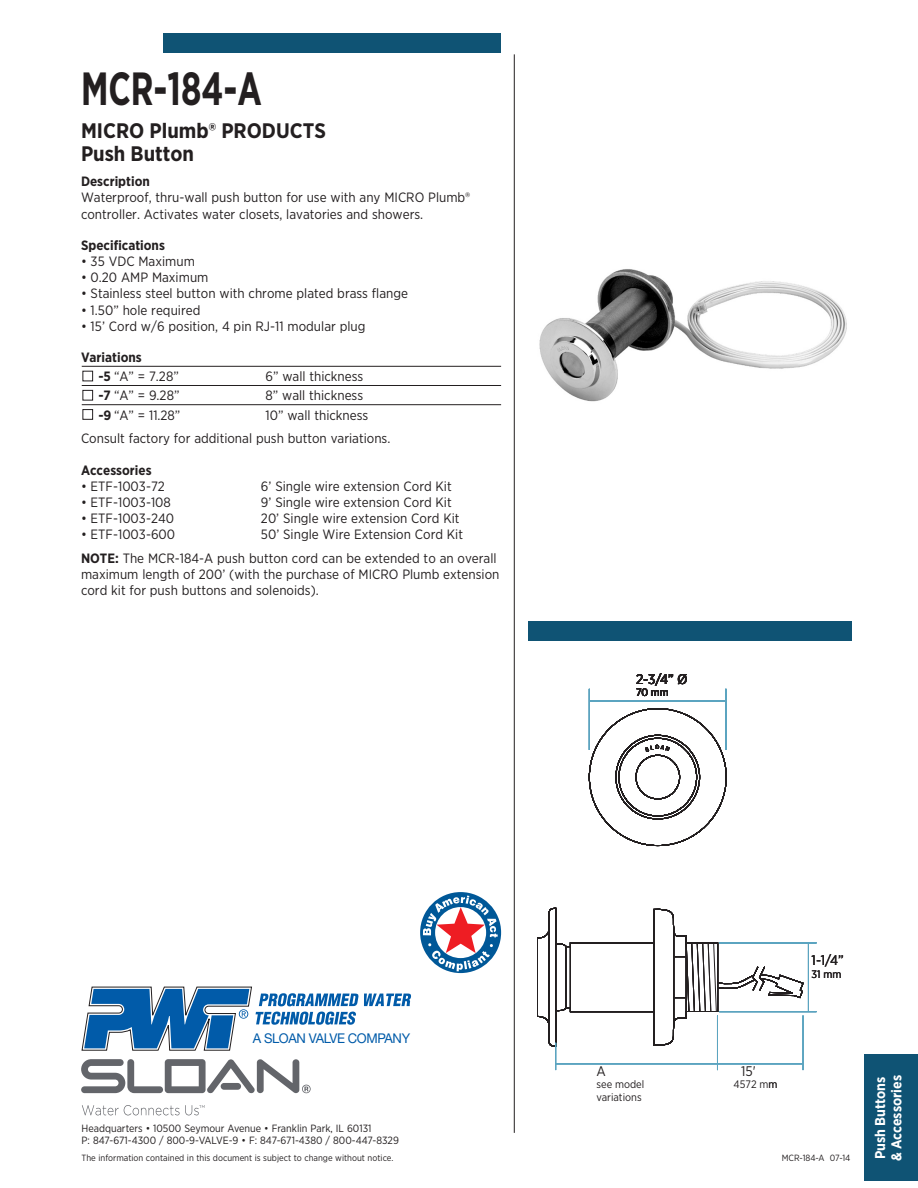
<style>
.page{position:relative;width:918px;height:1188px;background:#fff}
.page>*{position:absolute;margin:0;border:0;box-sizing:border-box;transform-origin:0 0}
._02_NUMBER{font:700 46.5px "Gotham Narrow";color:#231f20;scale:.78 1}
.Subtitle{font:700 21px/22.5px "Gotham Narrow";color:#231f20}
.t1{font:700 14.25px/16.5px "Gotham Narrow";color:#fff}
.t2{font:13.95px "Gotham Narrow";color:#231f20}
._04_BODY{font:13.5px/16.2px "Gotham Narrow";color:#231f20}
._05_CHART{font:13.5px "Gotham Narrow";color:#231f20}
._03_SUB{font:700 13.5px "Gotham Narrow";color:#231f20}
.t3{font:13.5px "Helvetica Neue LT";letter-spacing:-.03em;color:#015ba9}
.t4{font:10.8px/12.3px "Gotham Narrow";color:#231f20}
.t5{font:10.5px/12.6px "Gotham Narrow";color:#231f20}
.t6{font:9px "Gotham Narrow";color:#231f20}
.s1{font-weight:700}
</style>
<div class="page">
<div style="left:163px;top:33px;width:338px;height:20px;background:#0f5374"></div>
<div style="left:528px;top:621px;width:324px;height:19px;background:#0f5374"></div>
<hr style="left:514px;top:54px;width:1px;height:1079px;background:#231f20">
<div style="left:864px;top:1055px;width:54px;height:126px;background:#0f5374"></div>
<svg style="left:82px;top:987px;width:329px;height:64px"></svg>
<svg style="left:82px;top:1059px;width:229px;height:35px"></svg>
<svg style="left:82px;top:1105px;width:123px;height:10px"></svg>
<hr style="left:725px;top:689px;width:1px;height:61px;background:#5ba4c0">
<hr style="left:589px;top:700px;width:137px;height:1px;background:#5ba4c0">
<hr style="left:589px;top:689px;width:1px;height:61px;background:#5ba4c0">
<hr style="left:719px;top:1011px;width:97px;height:1px;background:#5ba4c0">
<hr style="left:719px;top:942px;width:97px;height:1px;background:#5ba4c0">
<hr style="left:808px;top:943px;width:1px;height:69px;background:#5ba4c0">
<svg style="left:537px;top:908px;width:267px;height:162px"></svg>
<img style="left:539px;top:269px;width:308px;height:133px">
<hr style="left:82px;top:366px;width:419px;height:1px;background:#231f20">
<hr style="left:82px;top:385px;width:419px;height:1px;background:#231f20">
<hr style="left:82px;top:404px;width:419px;height:1px;background:#231f20">
<div style="left:82px;top:371px;width:11px;height:10px;border:1px solid #231f20"></div>
<div style="left:82px;top:390px;width:11px;height:10px;border:1px solid #231f20"></div>
<div style="left:82px;top:409px;width:11px;height:11px;border:1px solid #231f20"></div>
<svg style="left:420px;top:892px;width:81px;height:81px"></svg>
<svg style="left:423px;top:896px;width:75px;height:75px"></svg>
<svg style="left:589px;top:708px;width:138px;height:138px"></svg>
<p class="_02_NUMBER" style="left:81px;top:58px;width:233px">MCR-184-A</p>
<p class="Subtitle" style="left:81px;top:119px;width:247px">MICRO Plumb® PRODUCTS<br>Push Button</p>
<p class="_03_SUB" style="left:81px;top:173px;width:70px">Description</p>
<p class="_04_BODY" style="left:81px;top:189px;width:391px">Waterproof, thru-wall push button for use with any MICRO Plumb® controller. Activates water closets, lavatories and showers.</p>
<p class="_03_SUB" style="left:81px;top:236px;width:85px">Specifications</p>
<p class="_04_BODY" style="left:81px;top:253px;width:115px">• 35 VDC Maximum</p>
<p class="_04_BODY" style="left:81px;top:269px;width:129px">• 0.20 AMP Maximum</p>
<p class="_04_BODY" style="left:81px;top:285px;width:329px">• Stainless steel button with chrome plated brass flange</p>
<p class="_04_BODY" style="left:81px;top:302px;width:121px">• 1.50” hole required</p>
<p class="_04_BODY" style="left:81px;top:318px;width:286px">• 15’ Cord w/6 position, 4 pin RJ-11 modular plug</p>
<p class="_03_SUB" style="left:81px;top:349px;width:62px">Variations</p>
<p class="_05_CHART" style="left:98px;top:368px;width:82px"><span class="s1">-5</span> “A” = 7.28”</p>
<p class="_05_CHART" style="left:266px;top:368px;width:99px">6” wall thickness</p>
<p class="_05_CHART" style="left:98px;top:387px;width:83px"><span class="s1">-7</span> “A” = 9.28”</p>
<p class="_05_CHART" style="left:266px;top:387px;width:99px">8” wall thickness</p>
<p class="_05_CHART" style="left:98px;top:407px;width:84px"><span class="s1">-9</span> “A” = 11.28”</p>
<p class="_05_CHART" style="left:266px;top:407px;width:104px">10” wall thickness</p>
<p class="_04_BODY" style="left:81px;top:430px;width:311px">Consult factory for additional push button variations.</p>
<p class="_03_SUB" style="left:81px;top:461px;width:72px">Accessories</p>
<p class="_04_BODY" style="left:81px;top:478px;width:85px">• ETF-1003-72</p>
<p class="_04_BODY" style="left:261px;top:478px;width:192px">6’ Single wire extension Cord Kit</p>
<p class="_04_BODY" style="left:81px;top:494px;width:91px">• ETF-1003-108</p>
<p class="_04_BODY" style="left:261px;top:494px;width:192px">9’ Single wire extension Cord Kit</p>
<p class="_04_BODY" style="left:81px;top:510px;width:95px">• ETF-1003-240</p>
<p class="_04_BODY" style="left:261px;top:510px;width:200px">20’ Single wire extension Cord Kit</p>
<p class="_04_BODY" style="left:81px;top:526px;width:96px">• ETF-1003-600</p>
<p class="_04_BODY" style="left:261px;top:526px;width:204px">50’ Single Wire Extension Cord Kit</p>
<p class="_04_BODY" style="left:81px;top:550px;width:420px"><span class="s1">NOTE:</span> The MCR-184-A push button cord can be extended to an overall maximum length of 200’ (with the purchase of MICRO Plumb extension cord kit for push buttons and solenoids).</p>
<p class="t2" style="left:636px;top:670px;width:53px">2-3/4” Ø</p>
<p class="t4" style="left:636px;top:686px;width:34px">70 mm</p>
<p class="t3" style="left:253px;top:1030px;width:159px">A SLOAN VALVE COMPANY</p>
<p class="t5" style="left:82px;top:1121px;width:319px">Headquarters • 10500 Seymour Avenue • Franklin Park, IL 60131<br>P: 847-671-4300 / 800-9-VALVE-9 • F: 847-671-4380 / 800-447-8329</p>
<p class="t6" style="left:82px;top:1153px;width:314px">The information contained in this document is subject to change without notice.</p>
<p class="t2" style="left:596px;top:1063px;width:11px">A</p>
<p class="t4" style="left:596px;top:1078px;width:49px">see model variations</p>
<p class="t2" style="left:812px;top:952px;width:34px">1-1/4”</p>
<p class="t4" style="left:812px;top:968px;width:31px">31 mm</p>
<p class="t2" style="left:741px;top:1063px;width:16px">15'</p>
<p class="t4" style="left:734px;top:1078px;width:45px">4572 mm</p>
<p class="t6" style="left:782px;top:1152px;width:70px">MCR-184-A 07-14</p>
<p class="t1" style="left:872px;top:1161px;width:87px;rotate:-90deg">Push Buttons &amp; Accessories</p>
</div>
